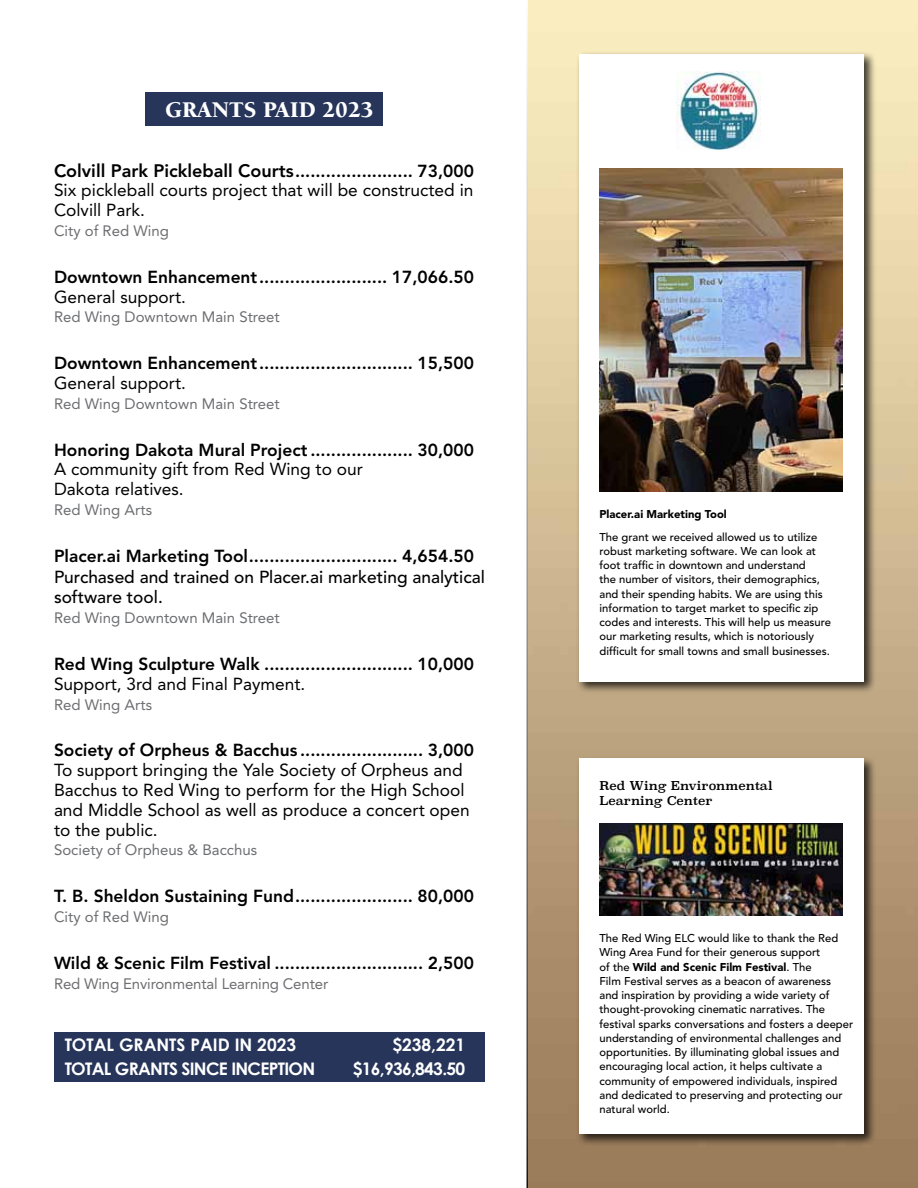
<style>
.page{position:relative;width:918px;height:1188px;background:#fff}
.page>*{position:absolute;margin:0;border:0;box-sizing:border-box;transform-origin:0 0}
.t1{font:900 23.1px "Berkeley";color:#fff}
.t2{font:800 17.4px "Avenir";color:#000}
.t3{font:17.4px/19.8px "Avenir";color:#000}
.t4{font:500 17.4px/20.9px "Avenir";color:#000}
.t5{font:700 17.4px "Century Gothic";letter-spacing:-.04em;color:#fff}
.t6{font:700 17.4px "Century Gothic";color:#fff}
.t7{font:15px "Avenir";color:#6d6e71}
.t8{font:12px/15px "Superclarendon";color:#000}
.t9{font:500 11.25px/14.2px "Avenir";color:#000}
.t10{font:900 11.25px "Avenir";color:#000}
.s1{font-weight:800;font-size:18px}
.s2{font-weight:800}
.s3{font-weight:900}
</style>
<div class="page">
<svg style="left:526px;top:0;width:392px;height:1188px;background:#c9b38d"></svg>
<div style="left:54px;top:1032px;width:431px;height:50px;background:#27355a"></div>
<div style="left:146px;top:93px;width:237px;height:33px;background:#27355a"></div>
<div style="left:576px;top:51px;width:301px;height:643px;background:#000;opacity:.75"></div>
<div style="left:579px;top:54px;width:285px;height:627px;background:#fff"></div>
<div style="left:576px;top:756px;width:301px;height:390px;background:#000;opacity:.75"></div>
<div style="left:579px;top:759px;width:285px;height:375px;background:#fff"></div>
<img style="left:599px;top:823px;width:244px;height:92px">
<img style="left:599px;top:168px;width:244px;height:323px">
<img style="left:677px;top:72px;width:84px;height:78px">
<h1 class="t1" style="left:165px;top:97px;width:210px">GRANTS PAID 2023</h1>
<h2 class="t3" style="left:54px;top:161px;width:422px;text-align:justify"><span class="s1">Colvill Park Pickleball Courts</span><span class="s2">....................... 73,000<br></span>Six pickleball courts project that will be constructed in Colvill Park.</h2>
<h3 class="t7" style="left:54px;top:222px;width:117px">City of Red Wing</h3>
<h2 class="t2" style="left:54px;top:266px;width:421px">Downtown Enhancement......................... 17,066.50</h2>
<h2 class="t3" style="left:54px;top:287px;width:133px">General support.</h2>
<h3 class="t7" style="left:54px;top:308px;width:227px">Red Wing Downtown Main Street</h3>
<h2 class="t2" style="left:54px;top:353px;width:421px">Downtown Enhancement.............................. 15,500</h2>
<h2 class="t3" style="left:54px;top:373px;width:133px">General support.</h2>
<h3 class="t7" style="left:54px;top:395px;width:227px">Red Wing Downtown Main Street</h3>
<h2 class="t2" style="left:54px;top:439px;width:421px">Honoring Dakota Mural Project .................... 30,000</h2>
<h2 class="t3" style="left:54px;top:459px;width:310px">A community gift from Red Wing to our<br>Dakota relatives.</h2>
<h3 class="t7" style="left:54px;top:501px;width:100px">Red Wing Arts</h3>
<h2 class="t2" style="left:54px;top:545px;width:421px">Placer.ai Marketing Tool............................. 4,654.50</h2>
<h2 class="t4" style="left:54px;top:566px;width:432px">Purchased and trained on Placer.ai marketing analytical software tool.</h2>
<h3 class="t7" style="left:54px;top:609px;width:227px">Red Wing Downtown Main Street</h3>
<h2 class="t2" style="left:54px;top:654px;width:422px">Red Wing Sculpture Walk ............................. 10,000</h2>
<h2 class="t3" style="left:54px;top:674px;width:253px">Support, 3rd and Final Payment.</h2>
<h3 class="t7" style="left:54px;top:696px;width:100px">Red Wing Arts</h3>
<h2 class="t2" style="left:54px;top:740px;width:421px">Society of Orpheus &amp; Bacchus ........................ 3,000</h2>
<h2 class="t3" style="left:54px;top:760px;width:417px">To support bringing the Yale Society of Orpheus and Bacchus to Red Wing to perform for the High School and Middle School as well as produce a concert open to the public.</h2>
<h3 class="t7" style="left:54px;top:841px;width:205px">Society of Orpheus &amp; Bacchus</h3>
<h2 class="t2" style="left:54px;top:886px;width:421px">T. B. Sheldon Sustaining Fund....................... 80,000</h2>
<h3 class="t7" style="left:54px;top:908px;width:117px">City of Red Wing</h3>
<h2 class="t2" style="left:54px;top:952px;width:421px">Wild &amp; Scenic Film Festival ............................. 2,500</h2>
<h3 class="t7" style="left:54px;top:975px;width:276px">Red Wing Environmental Learning Center</h3>
<h2 class="t6" style="left:65px;top:1034px;width:233px">TOTAL GRANTS PAID IN 2023</h2>
<h2 class="t5" style="left:392px;top:1034px;width:74px">$238,221</h2>
<h2 class="t5" style="left:65px;top:1058px;width:252px">TOTAL GRANTS SINCE INCEPTION</h2>
<h2 class="t5" style="left:353px;top:1058px;width:114px">$16,936,843.50</h2>
<p class="t10" style="left:599px;top:507px;width:129px">Placer.ai Marketing Tool</p>
<p class="t9" style="left:599px;top:530px;width:233px">The grant we received allowed us to utilize robust marketing software. We can look at foot traffic in downtown and understand<br>the number of visitors, their demographics, and their spending habits. We are using this information to target market to specific zip codes and interests. This will help us measure our marketing results, which is notoriously difficult for small towns and small businesses.</p>
<p class="t8" style="left:599px;top:779px;width:175px">Red Wing Environmental<br>Learning Center</p>
<p class="t9" style="left:599px;top:931px;width:255px">The Red Wing ELC would like to thank the Red Wing Area Fund for their generous support<br>of the <span class="s3">Wild and Scenic Film Festival</span>. The<br>Film Festival serves as a beacon of awareness<br>and inspiration by providing a wide variety of thought-provoking cinematic narratives. The festival sparks conversations and fosters a deeper understanding of environmental challenges and opportunities. By illuminating global issues and encouraging local action, it helps cultivate a community of empowered individuals, inspired and dedicated to preserving and protecting our natural world.</p>
</div>
